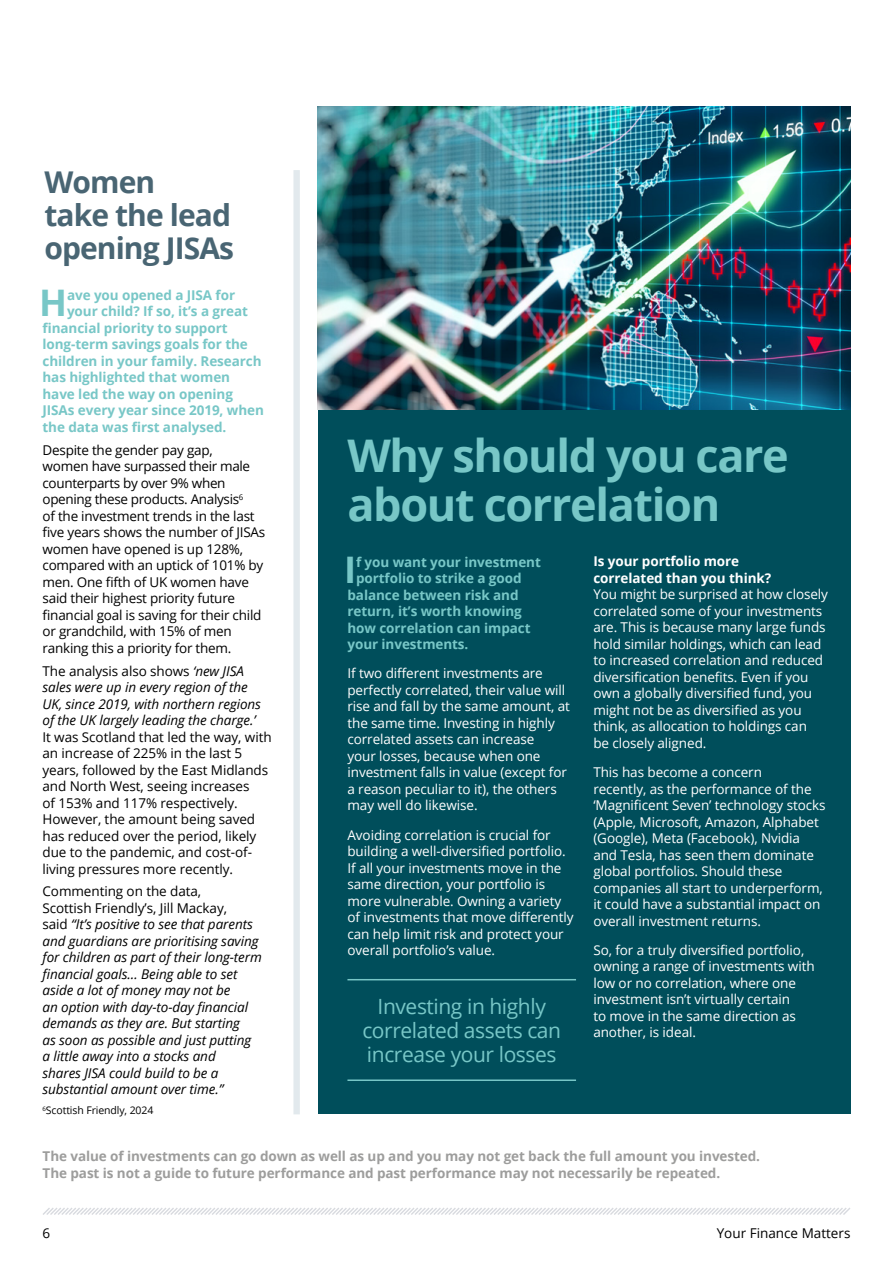
<style>
.page{position:relative;width:893px;height:1263px;background:#fff}
.page>*{position:absolute;margin:0;border:0;box-sizing:border-box;transform-origin:0 0}
.t1{font:700 45px/49.5px "Open Sans";letter-spacing:-.03em;color:#78c7c7}
.t2{font:700 36.6px "Open Sans";color:#78c7c7}
.t3{font:700 30px/33px "Open Sans";letter-spacing:-.03em;color:#496573}
.t4{font:21px/24px "Open Sans";letter-spacing:-.02em;color:#78c7c7;text-align:center}
.t5{font:13.5px/16.5px "Open Sans";letter-spacing:-.005em;color:#fff}
.t6{font:13.5px/16.5px "Open Sans";letter-spacing:-.015em;color:#000}
.t7{font:italic 13.5px/16.5px "Open Sans";letter-spacing:-.005em;color:#000}
.t8{font:700 13.5px "Open Sans";letter-spacing:-.005em;color:#78c7c7}
.t9{font:700 13.5px/16.5px "Open Sans";letter-spacing:-.005em;color:#9d9d9c}
.t10{font:700 13.5px/16.5px "Open Sans";letter-spacing:-.005em;color:#fff}
.t11{font:10.5px "Open Sans";letter-spacing:-.01em;color:#000}
.s1{font-style:normal}
</style>
<div class="page">
<svg style="left:43px;top:1208px;width:807px;height:7px"></svg>
<div style="left:318px;top:106px;width:533px;height:1008px;background:#004e5b"></div>
<div style="left:293px;top:170px;width:7px;height:944px;background:#e2e9ed"></div>
<img style="left:318px;top:106px;width:532px;height:304px">
<hr style="left:347px;top:979px;width:229px;height:1px;background:#78c7c7">
<hr style="left:347px;top:1079px;width:229px;height:2px;background:#78c7c7">
<h3 class="t3" style="left:44px;top:165px;width:191px">Women<br>take the lead opening JISAs</h3>
<h2 class="t2" style="left:39px;top:277px;width:30px">H</h2>
<p class="t8" style="left:67px;top:285px;width:170px">ave you opened a JISA for</p>
<p class="t8" style="left:67px;top:302px;width:182px">your child? If so, it’s a great</p>
<p class="t8" style="left:43px;top:318px;width:187px">financial priority to support</p>
<p class="t8" style="left:43px;top:335px;width:207px">long-term savings goals for the</p>
<p class="t8" style="left:43px;top:351px;width:221px">children in your family. Research</p>
<p class="t8" style="left:43px;top:368px;width:189px">has highlighted that women</p>
<p class="t8" style="left:43px;top:384px;width:192px">have led the way on opening</p>
<p class="t8" style="left:43px;top:401px;width:223px">JISAs every year since 2019, when</p>
<p class="t8" style="left:43px;top:417px;width:185px">the data was first analysed.</p>
<p class="t6" style="left:43px;top:441px;width:224px">Despite the gender pay gap,<br>women have surpassed their male counterparts by over 9% when opening these products. Analysis<sup>6<br></sup>of the investment trends in the last five years shows the number of JISAs women have opened is up 128%, compared with an uptick of 101% by men. One fifth of UK women have said their highest priority future financial goal is saving for their child or grandchild, with 15% of men ranking this a priority for them.</p>
<p class="t7" style="left:43px;top:662px;width:220px"><span class="s1">The analysis also shows</span> ‘new JISA sales were up in every region of the UK, since 2019, with northern regions of the UK largely leading the charge.’</p>
<p class="t6" style="left:43px;top:728px;width:231px">It was Scotland that led the way, with an increase of 225% in the last 5 years, followed by the East Midlands and North West, seeing increases<br>of 153% and 117% respectively.<br>However, the amount being saved has reduced over the period, likely due to the pandemic, and cost-of&shy;living pressures more recently.</p>
<p class="t7" style="left:43px;top:883px;width:221px"><span class="s1">Commenting on the data,<br>Scottish Friendly’s, Jill Mackay,<br>said</span> “It’s positive to see that parents and guardians are prioritising saving for children as part of their long-term financial goals… Being able to set aside a lot of money may not be<br>an option with day-to-day financial demands as they are. But starting<br>as soon as possible and just putting a little away into a stocks and<br>shares JISA could build to be a substantial amount over time.”</p>
<p class="t11" style="left:43px;top:1103px;width:112px"><sup>6</sup>Scottish Friendly, 2024</p>
<h1 class="t1" style="left:347px;top:429px;width:443px">Why should you care about correlation</h1>
<h2 class="t2" style="left:344px;top:544px;width:14px">I</h2>
<p class="t8" style="left:356px;top:552px;width:186px">f you want your investment</p>
<p class="t8" style="left:356px;top:568px;width:167px">portfolio to strike a good</p>
<p class="t8" style="left:347px;top:585px;width:173px">balance between risk and</p>
<p class="t8" style="left:347px;top:601px;width:176px">return, it’s worth knowing</p>
<p class="t8" style="left:347px;top:618px;width:185px">how correlation can impact</p>
<p class="t8" style="left:347px;top:634px;width:122px">your investments.</p>
<p class="t5" style="left:347px;top:665px;width:224px">If two different investments are perfectly correlated, their value will rise and fall by the same amount, at the same time. Investing in highly correlated assets can increase<br>your losses, because when one investment falls in value (except for a reason peculiar to it), the others may well do likewise.</p>
<p class="t5" style="left:347px;top:826px;width:228px">Avoiding correlation is crucial for building a well-diversified portfolio.<br>If all your investments move in the same direction, your portfolio is more vulnerable. Owning a variety of investments that move differently can help limit risk and protect your overall portfolio’s value.</p>
<h3 class="t4" style="left:362px;top:994px;width:200px">Investing in highly correlated assets can increase your losses</h3>
<p class="t10" style="left:593px;top:553px;width:179px">Is your portfolio more correlated than you think?</p>
<p class="t5" style="left:593px;top:586px;width:236px">You might be surprised at how closely correlated some of your investments are. This is because many large funds hold similar holdings, which can lead to increased correlation and reduced diversification benefits. Even if you own a globally diversified fund, you might not be as diversified as you think, as allocation to holdings can<br>be closely aligned.</p>
<p class="t5" style="left:593px;top:764px;width:234px">This has become a concern<br>recently, as the performance of the ‘Magnificent Seven’ technology stocks (Apple, Microsoft, Amazon, Alphabet (Google), Meta (Facebook), Nvidia and Tesla, has seen them dominate global portfolios. Should these companies all start to underperform, it could have a substantial impact on overall investment returns.</p>
<p class="t5" style="left:593px;top:941px;width:223px">So, for a truly diversified portfolio, owning a range of investments with low or no correlation, where one investment isn’t virtually certain<br>to move in the same direction as another, is ideal.</p>
<p class="t9" style="left:43px;top:1148px;width:719px">The value of investments can go down as well as up and you may not get back the full amount you invested.<br>The past is not a guide to future performance and past performance may not necessarily be repeated.</p>
<p class="t6" style="left:43px;top:1224px;width:9px">6</p>
<p class="t6" style="left:717px;top:1224px;width:135px">Your Finance Matters</p>
</div>
